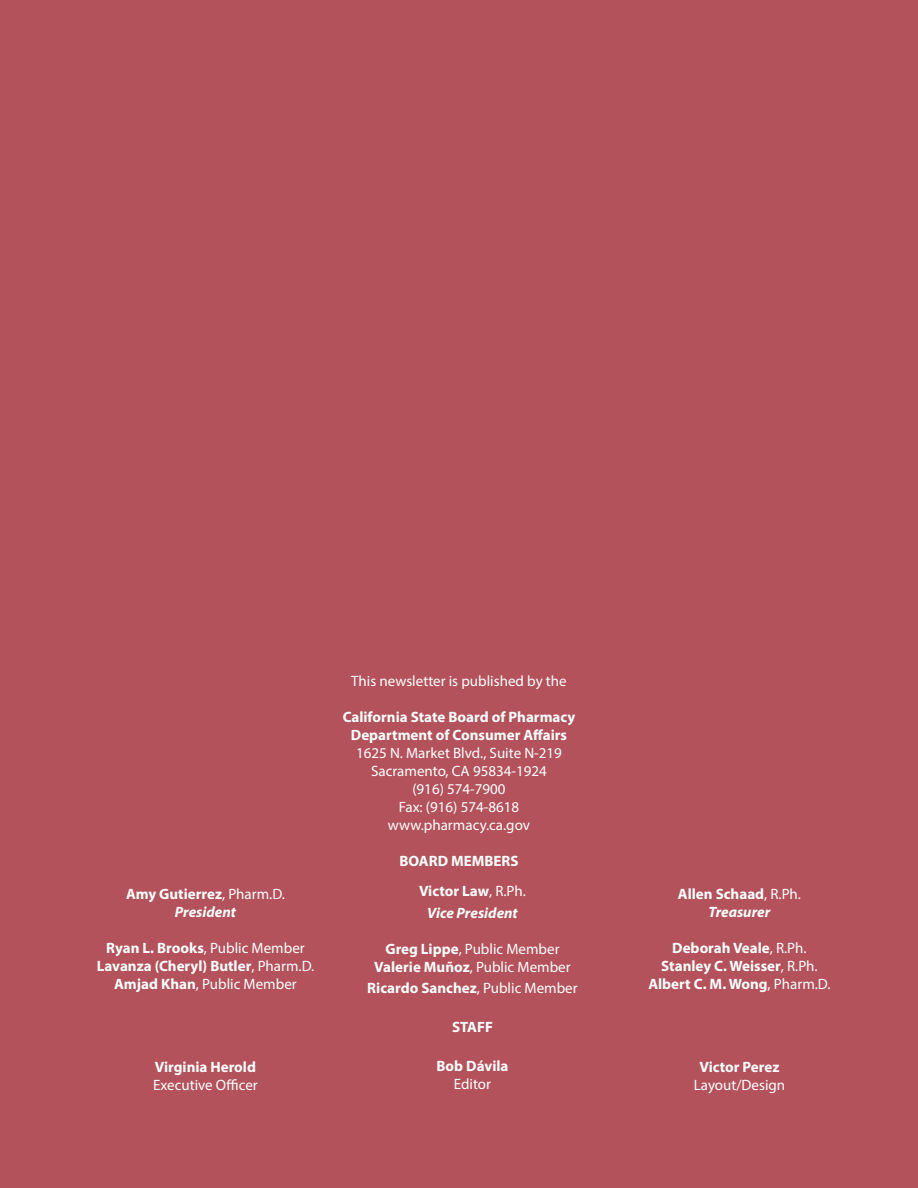
<style>
.page{position:relative;width:918px;height:1188px;background:#fff}
.page>*{position:absolute;margin:0;border:0;box-sizing:border-box;transform-origin:0 0}
.t1{font:700 15px/18px "Myriad Pro";color:#fff;text-align:center}
.t2{font:15px/18px "Myriad Pro";color:#fff;text-align:center}
.t3{font:italic 700 15px/21.6px "Myriad Pro";color:#fff;text-align:center}
.s1{font-weight:400}
.s2{font-style:italic}
.s3{font-style:normal}
.s4{font-weight:400;font-style:normal}
.s5{font-weight:700}
</style>
<div class="page">
<div style="left:0;top:0;width:918px;height:640px;background:#b3525a"></div>
<div style="left:0;top:640px;width:918px;height:548px;background:#b3525a"></div>
<p class="t1" style="left:126px;top:885px;width:160px">Amy Gutierrez<span class="s1">, Pharm.D.<br></span><span class="s2">President</span></p>
<p class="t1" style="left:97px;top:939px;width:219px">Ryan L. Brooks<span class="s1">, Public Member<br></span>Lavanza (Cheryl) Butler<span class="s1">, Pharm.D.<br></span>Amjad Khan<span class="s1">, Public Member</span></p>
<p class="t1" style="left:155px;top:1057px;width:103px">Virginia Herold</p>
<p class="t2" style="left:153px;top:1075px;width:106px">Executive Officer</p>
<p class="t2" style="left:351px;top:672px;width:217px">This newsletter is published by the</p>
<p class="t1" style="left:343px;top:707px;width:234px">California State Board of Pharmacy<br>Department of Consumer Affairs</p>
<p class="t2" style="left:356px;top:744px;width:207px">1625 N. Market Blvd., Suite N-219<br>Sacramento, CA 95834-1924 (916) 574-7900<br>Fax: (916) 574-8618 www.pharmacy.ca.gov</p>
<p class="t1" style="left:399px;top:851px;width:121px">BOARD MEMBERS</p>
<p class="t3" style="left:419px;top:880px;width:108px"><span class="s3">Victor Law</span><span class="s4">, R.Ph.<br></span>Vice President</p>
<p class="t2" style="left:374px;top:940px;width:198px"><span class="s5">Greg Lippe</span>, Public Member<br><span class="s5">Valerie Muñoz</span>, Public Member</p>
<p class="t1" style="left:367px;top:978px;width:212px">Ricardo Sanchez<span class="s1">, Public Member</span></p>
<p class="t1" style="left:452px;top:1018px;width:42px">STAFF</p>
<p class="t1" style="left:436px;top:1057px;width:74px">Bob Dávila</p>
<p class="t2" style="left:454px;top:1074px;width:39px">Editor</p>
<p class="t1" style="left:678px;top:885px;width:125px">Allen Schaad<span class="s1">, R.Ph.<br></span><span class="s2">Treasurer</span></p>
<p class="t1" style="left:648px;top:939px;width:184px">Deborah Veale<span class="s1">, R.Ph.<br></span>Stanley C. Weisser<span class="s1">, R.Ph.<br></span>Albert C. M. Wong<span class="s1">, Pharm.D.</span></p>
<p class="t1" style="left:700px;top:1057px;width:81px">Victor Perez</p>
<p class="t2" style="left:694px;top:1075px;width:93px">Layout/Design</p>
</div>
